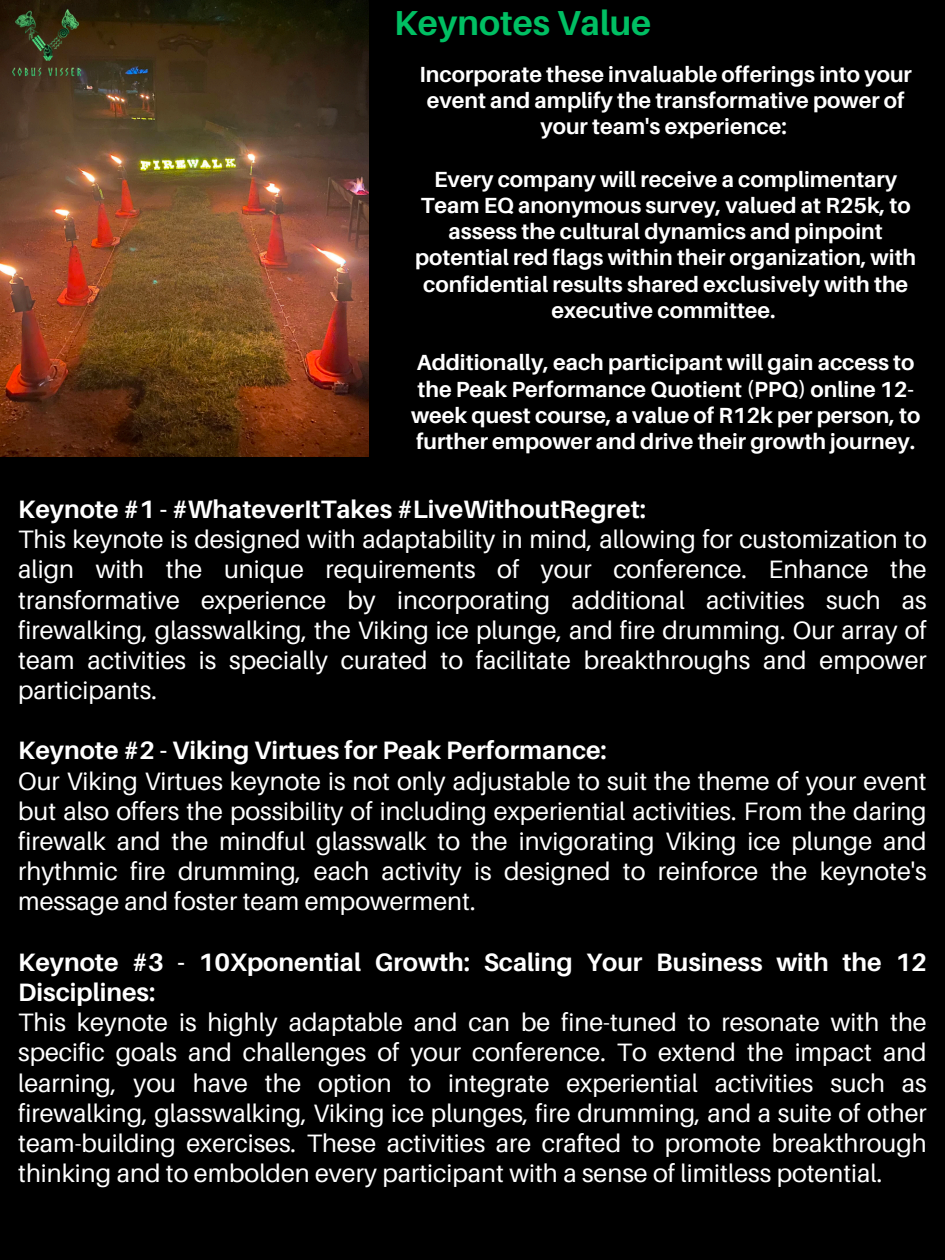
<style>
.page{position:relative;width:945px;height:1260px;background:#000}
.page>*{position:absolute;margin:0;border:0;box-sizing:border-box;transform-origin:0 0}
.t1{font:700 34.65px "Aileron";color:#00bf63}
.t2{font:25.2px/30.1px "Aileron";color:#fff}
.t3{font:700 21.88px/26.2px "Aileron";color:#fff;text-align:center}
.s1{font-weight:700}
</style>
<div class="page">
<img style="left:0;top:0;width:369px;height:457px">
<img style="left:0;top:0;width:122px;height:85px">
<p class="t1" style="left:394px;top:2px;width:259px">Keynotes Value</p>
<h2 class="t3" style="left:419px;top:60px;width:494px">Incorporate these invaluable offerings into your event and amplify the transformative power of your team's experience:</h2>
<h2 class="t3" style="left:415px;top:165px;width:503px">Every company will receive a complimentary Team EQ anonymous survey, valued at R25k, to assess the cultural dynamics and pinpoint potential red flags within their organization, with confidential results shared exclusively with the executive committee.</h2>
<h2 class="t3" style="left:411px;top:349px;width:511px;text-align:left">Additionally, each participant will gain access to the Peak Performance Quotient (PPQ) online 12- week quest course, a value of R12k per person, to further empower and drive their growth journey.</h2>
<p class="t2" style="left:18px;top:494px;width:910px"><span class="s1">Keynote #1 - #WhateverItTakes #LiveWithoutRegret:<br></span>This keynote is designed with adaptability in mind, allowing for customization to align with the unique requirements of your conference. Enhance the transformative experience by incorporating additional activities such as firewalking, glasswalking, the Viking ice plunge, and fire drumming. Our array of team activities is specially curated to facilitate breakthroughs and empower participants.</p>
<p class="t2" style="left:18px;top:735px;width:910px"><span class="s1">Keynote #2 - Viking Virtues for Peak Performance:<br></span>Our Viking Virtues keynote is not only adjustable to suit the theme of your event but also offers the possibility of including experiential activities. From the daring firewalk and the mindful glasswalk to the invigorating Viking ice plunge and rhythmic fire drumming, each activity is designed to reinforce the keynote's message and foster team empowerment.</p>
<p class="t2" style="left:18px;top:946px;width:910px"><span class="s1">Keynote #3 - 10Xponential Growth: Scaling Your Business with the 12<br>Disciplines:<br></span>This keynote is highly adaptable and can be fine-tuned to resonate with the specific goals and challenges of your conference. To extend the impact and learning, you have the option to integrate experiential activities such as firewalking, glasswalking, Viking ice plunges, fire drumming, and a suite of other team-building exercises. These activities are crafted to promote breakthrough thinking and to embolden every participant with a sense of limitless potential.</p>
</div>
